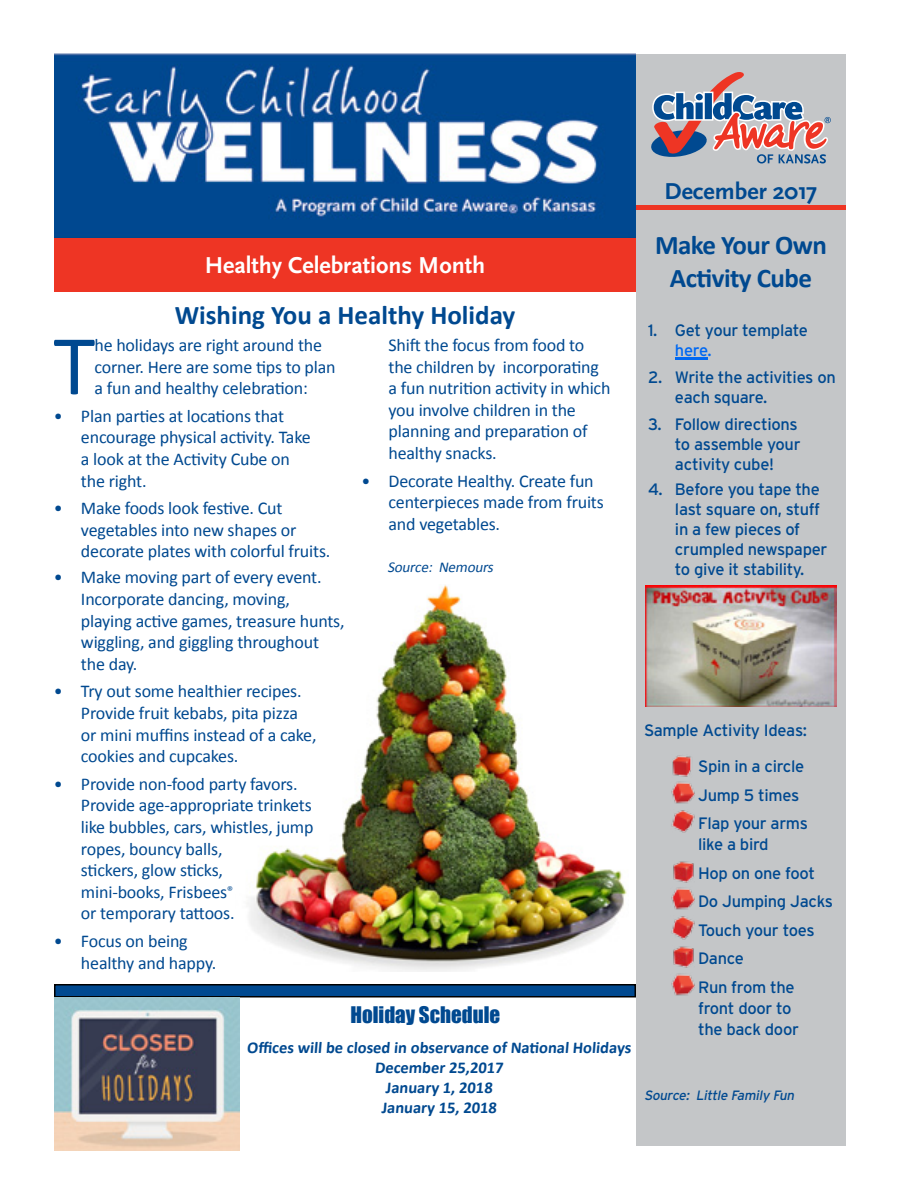
<style>
.page{position:relative;width:900px;height:1200px;background:#fff}
.page>*{position:absolute;margin:0;border:0;box-sizing:border-box;transform-origin:0 0}
.t1{font:86.1px "Calibri";color:#004990}
.t2{font:700 27px "Calibri";color:#004990}
.t3{font:700 27px/32.4px "Calibri";letter-spacing:-.02em;color:#004990;text-align:center}
.t4{font:700 24px "Scala Sans OT";color:#fff}
.t5{font:700 24px "Scala Sans OT";color:#004990}
.t6{font:21px "Impact";color:#004990}
.t7{font:18px/21.6px "Calibri";letter-spacing:-.01em;color:#004990}
.t8{font:16.5px/19.8px "Interstate";letter-spacing:-.02em;color:#004990}
.t9{font:700 16.5px/19.8px "Calibri";color:#004990;text-align:center}
.t10{font:16.5px "Interstate";color:#0068f2}
.t11{font:italic 15px "Calibri";color:#004990}
.t12{font:italic 13.5px "Interstate";color:#004990}
.s1{font-family:"Minion Pro"}
</style>
<div class="page">
<img style="left:247px;top:585px;width:380px;height:386px">
<div style="left:636px;top:54px;width:210px;height:1092px;background:#c4c6c8"></div>
<img style="left:54px;top:54px;width:582px;height:184px">
<div style="left:54px;top:238px;width:582px;height:54px;background:#ee3524"></div>
<svg style="left:651px;top:72px;width:180px;height:91px"></svg>
<hr style="left:636px;top:206px;width:210px;height:4px;background:#ee3524">
<div style="left:55px;top:985px;width:580px;height:12px;background:#004990"></div>
<div style="left:54px;top:984px;width:582px;height:14px;border:2px solid #000"></div>
<img style="left:54px;top:998px;width:186px;height:152px">
<img style="left:646px;top:585px;width:190px;height:121px">
<img style="left:672px;top:755px;width:19px;height:22px">
<img style="left:673px;top:861px;width:21px;height:21px">
<img style="left:671px;top:810px;width:24px;height:23px">
<img style="left:671px;top:781px;width:24px;height:23px">
<img style="left:671px;top:887px;width:24px;height:23px">
<img style="left:671px;top:916px;width:24px;height:24px">
<img style="left:673px;top:946px;width:21px;height:22px">
<img style="left:671px;top:973px;width:24px;height:23px">
<div style="left:675px;top:357px;width:33px;height:3px;border:2px solid #0068f2"></div>
<h3 class="t4" style="left:205px;top:252px;width:282px">Healthy Celebrations Month</h3>
<h2 class="t2" style="left:175px;top:298px;width:342px">Wishing You a Healthy Holiday</h2>
<p class="t7" style="left:388px;top:334px;width:224px">Shift the focus from food to the children by incorporating a fun nutrition activity in which you involve children in the planning and preparation of healthy snacks.</p>
<p class="t7" style="left:388px;top:470px;width:217px;text-indent:-27px">• Decorate Healthy. Create fun centerpieces made from fruits and vegetables.</p>
<p class="t11" style="left:387px;top:557px;width:111px">Source: Nemours</p>
<h1 class="t1" style="left:53px;top:311px;width:43px">T</h1>
<p class="t7" style="left:94px;top:334px;width:243px">he holidays are right around the corner. Here are some tips to plan a fun and healthy celebration:</p>
<p class="t7" style="left:81px;top:405px;width:231px;text-indent:-27px">• Plan parties at locations that encourage physical activity. Take a look at the Activity Cube on the right.</p>
<p class="t7" style="left:81px;top:497px;width:251px;text-indent:-27px">• Make foods look festive. Cut vegetables into new shapes or decorate plates with colorful fruits.</p>
<p class="t7" style="left:81px;top:567px;width:265px;text-indent:-27px">• Make moving part of every event.<br>Incorporate dancing, moving, playing active games, treasure hunts, wiggling, and giggling throughout the day.</p>
<p class="t7" style="left:81px;top:681px;width:237px;text-indent:-27px">• Try out some healthier recipes.<br>Provide fruit kebabs, pita pizza or mini muffins instead of a cake, cookies and cupcakes.</p>
<p class="t7" style="left:81px;top:773px;width:234px;text-indent:-27px">• Provide non-food party favors.<br>Provide age-appropriate trinkets like bubbles, cars, whistles, jump ropes, bouncy balls,<br>stickers, glow sticks,<br>mini-books, Frisbees<span class="s1">®<br></span>or temporary tattoos.</p>
<p class="t7" style="left:81px;top:930px;width:137px;text-indent:-27px">• Focus on being healthy and happy.</p>
<p class="t6" style="left:350px;top:999px;width:151px">Holiday Schedule</p>
<p class="t9" style="left:247px;top:1038px;width:387px">Offices will be closed in observance of National Holidays<br>December 25,2017<br>January 1, 2018<br>January 15, 2018</p>
<h3 class="t5" style="left:665px;top:178px;width:154px">December 2017</h3>
<h2 class="t3" style="left:655px;top:229px;width:173px">Make Your Own<br>Activity Cube</h2>
<p class="t8" style="left:648px;top:320px;width:161px">1. Get your template</p>
<p class="t10" style="left:675px;top:341px;width:38px">here.</p>
<p class="t8" style="left:675px;top:367px;width:162px;text-indent:-27px">2. Write the activities on each square.</p>
<p class="t8" style="left:675px;top:414px;width:127px;text-indent:-27px">3. Follow directions to assemble your activity cube!</p>
<p class="t8" style="left:675px;top:480px;width:154px;text-indent:-27px">4. Before you tape the last square on, stuff in a few pieces of crumpled newspaper to give it stability.</p>
<p class="t8" style="left:644px;top:712px;width:165px;line-height:36px;text-align:right">Sample Activity Ideas:<br>Spin in a circle</p>
<p class="t8" style="left:698px;top:781px;width:111px;line-height:28.5px">Jump 5 times<br>Flap your arms</p>
<p class="t8" style="left:698px;top:830px;width:137px;line-height:28.5px">like a bird<br>Hop on one foot<br>Do Jumping Jacks<br>Touch your toes<br>Dance<br>Run from the</p>
<p class="t8" style="left:698px;top:997px;width:102px;line-height:21px">front door to the back door</p>
<p class="t12" style="left:644px;top:1087px;width:154px">Source: Little Family Fun</p>
</div>
